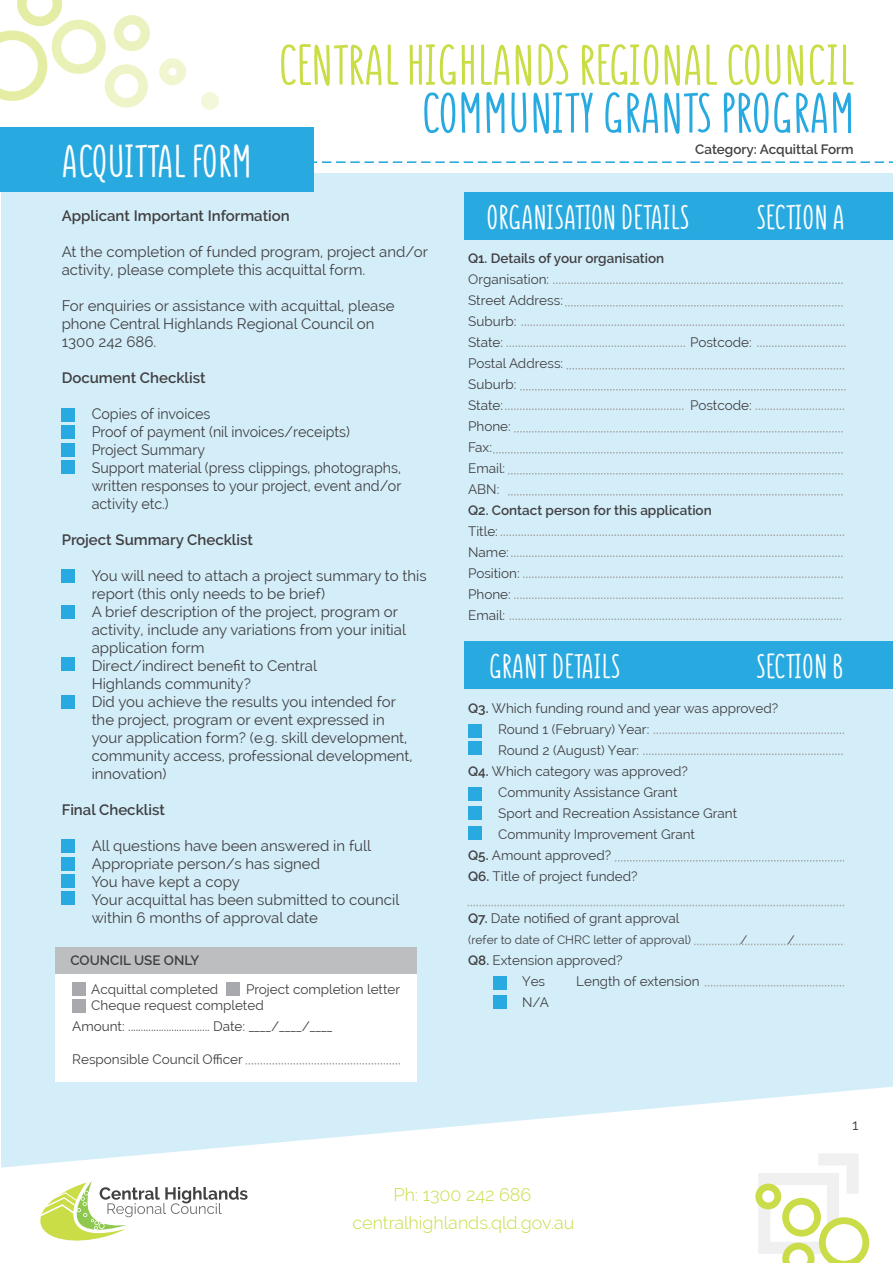
<style>
.page{position:relative;width:893px;height:1263px;background:#fff}
.page>*{position:absolute;margin:0;border:0;box-sizing:border-box;transform-origin:0 0}
.t1{font:700 55.5px "SUNN Line Free";letter-spacing:.02em;color:#cadc46;scale:1.08 1}
.t2{font:700 55.5px "SUNN Line Free";letter-spacing:.025em;color:#28aae1;scale:1.08 1}
.t3{font:700 45px "SUNN Line Free";letter-spacing:.015em;color:#fff;scale:1.08 1}
.t4{font:700 33.6px "SUNN Line Free";letter-spacing:.01em;color:#fff;scale:1.08 1}
.t5{font:300 18px "Raleway";color:#cadc46}
.t6{font:15px/18px "Raleway";color:#414042}
.t7{font:15px/18px "Raleway";color:#414042;scale:.95 1}
.t8{font:600 15px "Raleway";color:#414042}
.t9{font:13.5px/21px "Raleway";color:#414042}
.t10{font:600 13.5px "Raleway";color:#414042}
.t11{font:12px "Raleway";color:#414042}
.s1{font-weight:600}
</style>
<div class="page">
<div style="left:1px;top:173px;width:892px;height:1021px;background:#d4eef9"></div>
<svg style="left:313px;top:161px;width:580px;height:2px"></svg>
<div style="left:62px;top:408px;width:13px;height:13px;background:#28aae1"></div>
<div style="left:62px;top:426px;width:13px;height:13px;background:#28aae1"></div>
<div style="left:62px;top:443px;width:13px;height:13px;background:#28aae1"></div>
<div style="left:62px;top:460px;width:13px;height:13px;background:#28aae1"></div>
<div style="left:62px;top:569px;width:13px;height:13px;background:#28aae1"></div>
<div style="left:62px;top:605px;width:13px;height:13px;background:#28aae1"></div>
<div style="left:62px;top:696px;width:13px;height:13px;background:#28aae1"></div>
<div style="left:62px;top:658px;width:13px;height:13px;background:#28aae1"></div>
<div style="left:62px;top:839px;width:13px;height:13px;background:#28aae1"></div>
<div style="left:62px;top:857px;width:13px;height:13px;background:#28aae1"></div>
<div style="left:62px;top:874px;width:13px;height:13px;background:#28aae1"></div>
<div style="left:62px;top:891px;width:13px;height:13px;background:#28aae1"></div>
<div style="left:464px;top:192px;width:429px;height:48px;background:#28aae1"></div>
<svg style="left:553px;top:282px;width:290px;height:2px"></svg>
<svg style="left:565px;top:305px;width:278px;height:1px"></svg>
<svg style="left:522px;top:324px;width:322px;height:2px"></svg>
<svg style="left:757px;top:345px;width:89px;height:2px"></svg>
<svg style="left:507px;top:345px;width:178px;height:2px"></svg>
<svg style="left:567px;top:368px;width:277px;height:1px"></svg>
<svg style="left:520px;top:389px;width:326px;height:1px"></svg>
<svg style="left:756px;top:408px;width:88px;height:2px"></svg>
<svg style="left:505px;top:408px;width:179px;height:2px"></svg>
<svg style="left:514px;top:431px;width:329px;height:1px"></svg>
<svg style="left:493px;top:452px;width:350px;height:1px"></svg>
<svg style="left:508px;top:473px;width:335px;height:1px"></svg>
<svg style="left:508px;top:494px;width:335px;height:1px"></svg>
<svg style="left:501px;top:534px;width:343px;height:2px"></svg>
<svg style="left:511px;top:555px;width:332px;height:2px"></svg>
<svg style="left:523px;top:576px;width:320px;height:2px"></svg>
<svg style="left:514px;top:597px;width:329px;height:2px"></svg>
<svg style="left:510px;top:618px;width:331px;height:2px"></svg>
<div style="left:464px;top:641px;width:429px;height:48px;background:#28aae1"></div>
<div style="left:0;top:127px;width:313px;height:65px;background:#28aae1"></div>
<svg style="left:654px;top:732px;width:190px;height:2px"></svg>
<svg style="left:643px;top:753px;width:200px;height:2px"></svg>
<div style="left:468px;top:724px;width:13px;height:13px;background:#28aae1"></div>
<div style="left:468px;top:742px;width:13px;height:13px;background:#28aae1"></div>
<div style="left:494px;top:976px;width:13px;height:13px;background:#28aae1"></div>
<div style="left:494px;top:995px;width:13px;height:13px;background:#28aae1"></div>
<svg style="left:615px;top:860px;width:229px;height:1px"></svg>
<svg style="left:694px;top:944px;width:149px;height:1px"></svg>
<svg style="left:705px;top:985px;width:139px;height:1px"></svg>
<svg style="left:468px;top:905px;width:376px;height:1px"></svg>
<div style="left:468px;top:787px;width:13px;height:13px;background:#28aae1"></div>
<div style="left:468px;top:807px;width:13px;height:13px;background:#28aae1"></div>
<div style="left:468px;top:826px;width:13px;height:13px;background:#28aae1"></div>
<div style="left:56px;top:947px;width:361px;height:134px;background:#fff"></div>
<div style="left:56px;top:947px;width:361px;height:26px;background:#bcbec0"></div>
<div style="left:72px;top:982px;width:13px;height:13px;background:#a7a9ac"></div>
<div style="left:72px;top:1000px;width:13px;height:13px;background:#a7a9ac"></div>
<div style="left:227px;top:982px;width:13px;height:13px;background:#a7a9ac"></div>
<svg style="left:246px;top:1063px;width:154px;height:1px"></svg>
<svg style="left:0;top:0;width:150px;height:108px"></svg>
<svg style="left:159px;top:58px;width:27px;height:28px"></svg>
<svg style="left:201px;top:92px;width:18px;height:18px"></svg>
<svg style="left:1px;top:1087px;width:892px;height:159px;fill:#fff"></svg>
<svg style="left:40px;top:1181px;width:208px;height:64px"></svg>
<svg style="left:755px;top:1153px;width:114px;height:110px"></svg>
<h2 class="t3" style="left:62px;top:139px;width:177px">ACQUITTAL FORM</h2>
<h1 class="t1" style="left:278px;top:38px;width:534px">CENTRAL HIGHLANDS REGIONAL COUNCIL</h1>
<h1 class="t2" style="left:421px;top:86px;width:402px">COMMUNITY GRANTS PROGRAM</h1>
<p class="t10" style="left:695px;top:141px;width:160px">Category: Acquittal Form</p>
<p class="t8" style="left:62px;top:207px;width:230px">Applicant Important Information</p>
<p class="t6" style="left:62px;top:242px;width:368px">At the completion of funded program, project and/or activity, please complete this acquittal form.</p>
<p class="t6" style="left:62px;top:296px;width:334px">For enquiries or assistance with acquittal, please phone Central Highlands Regional Council on<br>1300 242 686.</p>
<p class="t8" style="left:62px;top:369px;width:146px">Document Checklist</p>
<p class="t7" style="left:92px;top:404px;width:328px">Copies of invoices<br>Proof of payment (nil invoices/receipts)<br>Project Summary<br>Support material (press clippings, photographs, written responses to your project, event and/or activity etc.)</p>
<p class="t8" style="left:62px;top:531px;width:193px">Project Summary Checklist</p>
<p class="t6" style="left:92px;top:566px;width:337px">You will need to attach a project summary to this report (this only needs to be brief)<br>A brief description of the project, program or activity, include any variations from your initial application form<br>Direct/indirect benefit to Central<br>Highlands community?<br>Did you achieve the results you intended for<br>the project, program or event expressed in<br>your application form? (e.g. skill development, community access, professional development, innovation)</p>
<p class="t8" style="left:62px;top:801px;width:105px">Final Checklist</p>
<p class="t6" style="left:92px;top:836px;width:309px">All questions have been answered in full Appropriate person/s has signed<br>You have kept a copy<br>Your acquittal has been submitted to council within 6 months of approval date</p>
<p class="t10" style="left:70px;top:953px;width:131px">COUNCIL USE ONLY</p>
<p class="t9" style="left:91px;top:981px;width:310px;line-height:16.2px;text-indent:155px">Project completion letter<br>Cheque request completed</p>
<p class="t9" style="left:72px;top:1016px;width:262px">Amount: ................................ Date: ____/____/____</p>
<p class="t9" style="left:72px;top:1048px;width:172px">Responsible Council Officer</p>
<p class="t9" style="left:91px;top:979px;width:129px">Acquittal completed</p>
<h3 class="t4" style="left:487px;top:200px;width:189px">ORGANISATION DETAILS</h3>
<h3 class="t4" style="left:756px;top:201px;width:83px">SECTION A</h3>
<p class="t10" style="left:468px;top:250px;width:198px">Q1. Details of your organisation</p>
<p class="t9" style="left:468px;top:268px;width:96px">Organisation:<br>Street Address:<br>Suburb:<br>State:</p>
<p class="t9" style="left:690px;top:331px;width:63px">Postcode:</p>
<p class="t9" style="left:468px;top:352px;width:97px">Postal Address:<br>Suburb:<br>State:</p>
<p class="t9" style="left:690px;top:394px;width:63px">Postcode:</p>
<p class="t9" style="left:468px;top:415px;width:44px">Phone:<br>Fax:<br>Email:<br>ABN:</p>
<p class="t10" style="left:468px;top:502px;width:245px">Q2. Contact person for this application</p>
<p class="t9" style="left:468px;top:520px;width:53px">Title:<br>Name:<br>Position:<br>Phone:<br>Email:</p>
<h3 class="t4" style="left:489px;top:650px;width:123px">GRANT DETAILS</h3>
<h3 class="t4" style="left:756px;top:650px;width:83px">SECTION B</h3>
<p class="t9" style="left:468px;top:698px;width:312px"><span class="s1">Q3.</span> Which funding round and year was approved?</p>
<p class="t9" style="left:498px;top:719px;width:153px">Round 1 (February) Year:</p>
<p class="t9" style="left:498px;top:740px;width:142px">Round 2 (August) Year:</p>
<p class="t9" style="left:468px;top:761px;width:221px"><span class="s1">Q4.</span> Which category was approved?</p>
<p class="t9" style="left:498px;top:782px;width:181px">Community Assistance Grant</p>
<p class="t9" style="left:498px;top:803px;width:241px">Sport and Recreation Assistance Grant</p>
<p class="t9" style="left:498px;top:824px;width:198px">Community Improvement Grant</p>
<p class="t9" style="left:468px;top:845px;width:145px"><span class="s1">Q5.</span> Amount approved?</p>
<p class="t9" style="left:468px;top:866px;width:171px"><span class="s1">Q6.</span> Title of project funded?</p>
<p class="t9" style="left:468px;top:908px;width:213px"><span class="s1">Q7.</span> Date notified of grant approval</p>
<p class="t11" style="left:468px;top:933px;width:225px">(refer to date of CHRC letter of approval)</p>
<p class="t11" style="left:740px;top:933px;width:9px">/</p>
<p class="t11" style="left:787px;top:933px;width:9px">/</p>
<p class="t9" style="left:522px;top:950px;width:102px;text-indent:-54px"><span class="s1">Q8.</span> Extension approved?<br>Yes</p>
<p class="t9" style="left:576px;top:971px;width:125px">Length of extension</p>
<p class="t9" style="left:522px;top:992px;width:28px">N/A</p>
<p class="t6" style="left:852px;top:1115px;width:8px">1</p>
<p class="t5" style="left:394px;top:1184px;width:139px">Ph: 1300 242 686</p>
<p class="t5" style="left:352px;top:1212px;width:223px">centralhighlands.qld.gov.au</p>
</div>
